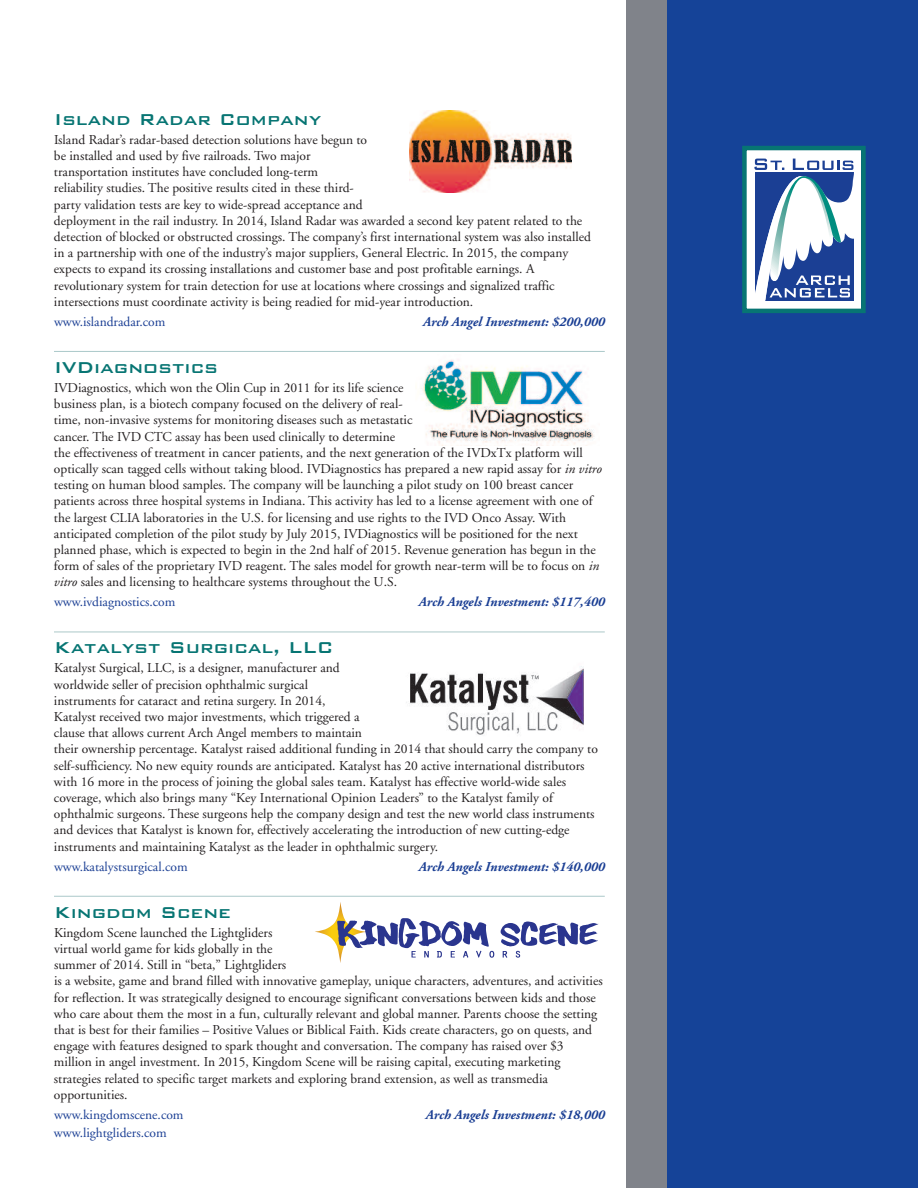
<style>
.page{position:relative;width:918px;height:1188px;background:#fff}
.page>*{position:absolute;margin:0;border:0;box-sizing:border-box;transform-origin:0 0}
.t1{font:500 21px "Bank Gothic";color:#077573}
.t2{font:13.5px/16.2px "Adobe Garamond";color:#231f20}
.t3{font:italic 700 13.5px "Adobe Garamond";color:#1b3f94}
.t4{font:13.5px "Adobe Garamond";color:#1b3f94}
.s1{font-style:italic}
</style>
<div class="page">
<div style="left:634px;top:0;width:284px;height:1188px;background:#154398"></div>
<hr style="left:54px;top:351px;width:551px;height:1px;background:#abc8c9">
<hr style="left:54px;top:632px;width:551px;height:1px;background:#abc8c9">
<hr style="left:54px;top:896px;width:551px;height:1px;background:#abc8c9">
<img style="left:410px;top:110px;width:162px;height:82px">
<img style="left:422px;top:360px;width:172px;height:86px">
<img style="left:406px;top:666px;width:178px;height:69px">
<svg style="left:315px;top:902px;width:179px;height:61px"></svg>
<svg style="left:501px;top:921px;width:97px;height:37px"></svg>
<div style="left:626px;top:0;width:41px;height:1188px;background:#80838a"></div>
<div style="left:747px;top:150px;width:114px;height:159px;background:#fff"></div>
<svg style="left:754px;top:159px;width:99px;height:141px"></svg>
<div style="left:742px;top:146px;width:124px;height:167px;border:4px solid #077573"></div>
<h1 class="t1" style="left:54px;top:108px;width:269px">Island Radar Company</h1>
<p class="t2" style="left:54px;top:133px;width:538px">Island Radar’s radar-based detection solutions have begun to<br>be installed and used by five railroads. Two major<br>transportation institutes have concluded long-term<br>reliability studies. The positive results cited in these third-<br>party validation tests are key to wide-spread acceptance and<br>deployment in the rail industry. In 2014, Island Radar was awarded a second key patent related to the detection of blocked or obstructed crossings. The company’s first international system was also installed in a partnership with one of the industry’s major suppliers, General Electric. In 2015, the company expects to expand its crossing installations and customer base and post profitable earnings. A revolutionary system for train detection for use at locations where crossings and signalized traffic intersections must coordinate activity is being readied for mid-year introduction.</p>
<p class="t4" style="left:54px;top:316px;width:113px">www.islandradar.com</p>
<p class="t3" style="left:423px;top:316px;width:183px">Arch Angel Investment: $200,000</p>
<h1 class="t1" style="left:54px;top:356px;width:166px">IVDiagnostics</h1>
<p class="t2" style="left:54px;top:381px;width:549px">IVDiagnostics, which won the Olin Cup in 2011 for its life science<br>business plan, is a biotech company focused on the delivery of real-<br>time, non-invasive systems for monitoring diseases such as metastatic<br>cancer. The IVD CTC assay has been used clinically to determine<br>the effectiveness of treatment in cancer patients, and the next generation of the IVDxTx platform will optically scan tagged cells without taking blood. IVDiagnostics has prepared a new rapid assay for <span class="s1">in vitro </span>testing on human blood samples. The company will be launching a pilot study on 100 breast cancer patients across three hospital systems in Indiana. This activity has led to a license agreement with one of the largest CLIA laboratories in the U.S. for licensing and use rights to the IVD Onco Assay. With anticipated completion of the pilot study by July 2015, IVDiagnostics will be positioned for the next planned phase, which is expected to begin in the 2nd half of 2015. Revenue generation has begun in the form of sales of the proprietary IVD reagent. The sales model for growth near-term will be to focus on <span class="s1">in vitro</span> sales and licensing to healthcare systems throughout the U.S.</p>
<p class="t4" style="left:54px;top:597px;width:123px">www.ivdiagnostics.com</p>
<p class="t3" style="left:419px;top:597px;width:187px">Arch Angels Investment: $117,400</p>
<h1 class="t1" style="left:54px;top:637px;width:281px">Katalyst Surgical, LLC</h1>
<p class="t2" style="left:54px;top:661px;width:545px">Katalyst Surgical, LLC, is a designer, manufacturer and<br>worldwide seller of precision ophthalmic surgical<br>instruments for cataract and retina surgery. In 2014,<br>Katalyst received two major investments, which triggered a<br>clause that allows current Arch Angel members to maintain<br>their ownership percentage. Katalyst raised additional funding in 2014 that should carry the company to self-sufficiency. No new equity rounds are anticipated. Katalyst has 20 active international distributors with 16 more in the process of joining the global sales team. Katalyst has effective world-wide sales coverage, which also brings many “Key International Opinion Leaders” to the Katalyst family of ophthalmic surgeons. These surgeons help the company design and test the new world class instruments and devices that Katalyst is known for, effectively accelerating the introduction of new cutting-edge instruments and maintaining Katalyst as the leader in ophthalmic surgery.</p>
<p class="t4" style="left:54px;top:861px;width:135px">www.katalystsurgical.com</p>
<p class="t3" style="left:419px;top:861px;width:187px">Arch Angels Investment: $140,000</p>
<h1 class="t1" style="left:54px;top:901px;width:179px">Kingdom Scene</h1>
<p class="t2" style="left:54px;top:926px;width:550px">Kingdom Scene launched the Lightgliders<br>virtual world game for kids globally in the<br>summer of 2014. Still in “beta,” Lightgliders<br>is a website, game and brand filled with innovative gameplay, unique characters, adventures, and activities for reflection. It was strategically designed to encourage significant conversations between kids and those who care about them the most in a fun, culturally relevant and global manner. Parents choose the setting that is best for their families – Positive Values or Biblical Faith. Kids create characters, go on quests, and engage with features designed to spark thought and conversation. The company has raised over $3 million in angel investment. In 2015, Kingdom Scene will be raising capital, executing marketing strategies related to specific target markets and exploring brand extension, as well as transmedia opportunities.</p>
<p class="t4" style="left:54px;top:1109px;width:131px">www.kingdomscene.com</p>
<p class="t3" style="left:426px;top:1109px;width:180px">Arch Angels Investment: $18,000</p>
<p class="t4" style="left:54px;top:1127px;width:114px">www.lightgliders.com</p>
</div>
